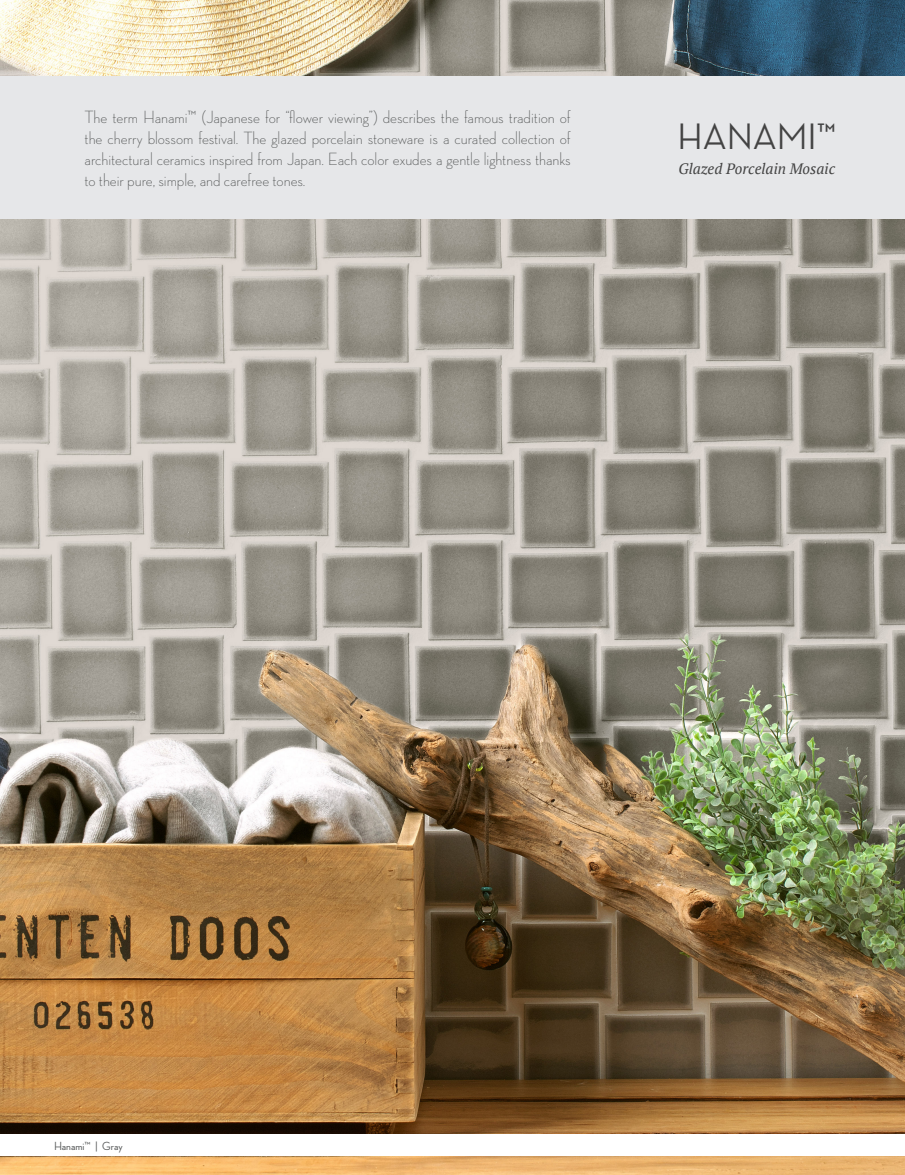
<style>
.page{position:relative;width:905px;height:1175px;background:#fff}
.page>*{position:absolute;margin:0;border:0;box-sizing:border-box;transform-origin:0 0}
.t1{font:500 37.5px "Neutra Disp";color:#434343}
.t2{font:300 18px/21px "Neutra Disp";letter-spacing:-.005em;color:#545656;text-align:justify}
.t3{font:italic 15px "PT Serif";color:#434343}
.t4{font:500 12px "Neutra Disp";color:#545656}
</style>
<div class="page">
<img style="left:0;top:0;width:904px;height:1174px">
<div style="left:0;top:1134px;width:904px;height:21px;background:#fff"></div>
<div style="left:0;top:76px;width:904px;height:142px;background:#e6e7e9"></div>
<p class="t2" style="left:85px;top:106px;width:488px">The term Hanami™ (Japanese for “flower viewing”) describes the famous tradition of the cherry blossom festival. The glazed porcelain stoneware is a curated collection of architectural ceramics inspired from Japan. Each color exudes a gentle lightness thanks to their pure, simple, and carefree tones.</p>
<p class="t1" style="left:677px;top:116px;width:160px">HANAMI™</p>
<p class="t3" style="left:678px;top:159px;width:158px">Glazed Porcelain Mosaic</p>
<p class="t4" style="left:54px;top:1139px;width:70px">Hanami™ | Gray</p>
</div>
